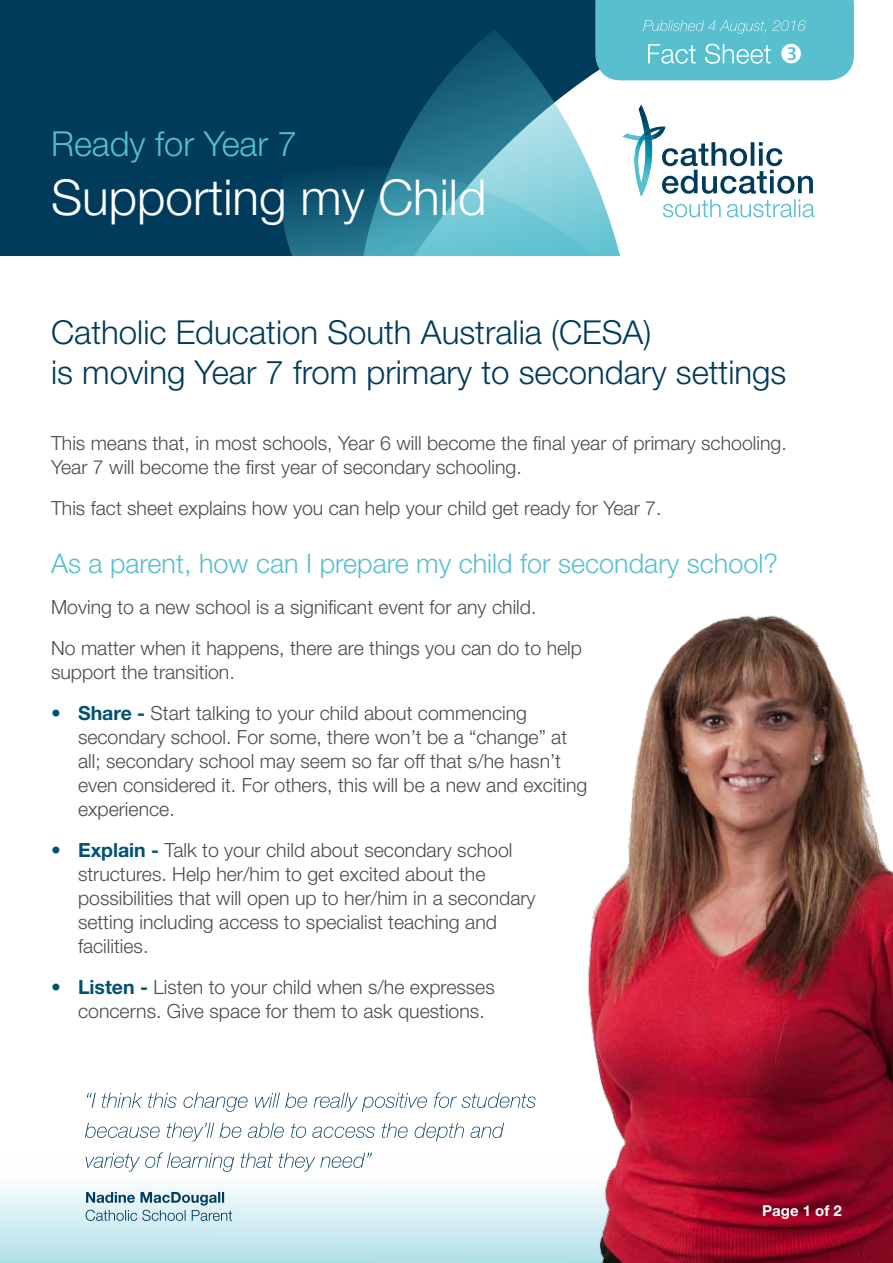
<style>
.page{position:relative;width:893px;height:1263px;background:#fff}
.page>*{position:absolute;margin:0;border:0;box-sizing:border-box;transform-origin:0 0}
.t1{font:300 49.5px "Helvetica Neue";color:#fff}
.t2{font:300 34.5px "Helvetica Neue";color:#58bfcf}
.t3{font:300 33px/39.6px "Helvetica Neue";color:#003b5b}
.t4{font:300 27px "Helvetica Neue";color:#58bfcf}
.t5{font:300 19.5px/24px "Helvetica Neue";color:#4b4b4d}
.t6{font:700 15px "Helvetica Neue";color:#fff}
.s1{font-weight:700;color:#005272}
</style>
<div class="page">
<div style="left:0;top:1153px;width:893px;height:110px;background:linear-gradient(to bottom,#fff,#b3e2e9)"></div>
<div style="left:0;top:0;width:893px;height:255px;background:#003b5b"></div>
<div style="left:622px;top:0;width:271px;height:255px;background:#fff"></div>
<svg style="left:392px;top:30px;width:230px;height:225px"></svg>
<svg style="left:281px;top:164px;width:323px;height:91px;background:#4f9db0"></svg>
<svg style="left:622px;top:105px;width:192px;height:112px;background:#d5e3e8"></svg>
<img style="left:550px;top:615px;width:343px;height:648px">
<svg style="left:86px;top:1192px;width:146px;height:29px;background:#a9c5cf"></svg>
<svg style="left:86px;top:1152px;width:286px;height:20px"></svg>
<svg style="left:85px;top:1123px;width:419px;height:18px"></svg>
<svg style="left:87px;top:1092px;width:448px;height:20px"></svg>
<svg style="left:595px;top:0;width:259px;height:80px;background:#62c2d1"></svg>
<h2 class="t2" style="left:51px;top:123px;width:248px">Ready for Year 7</h2>
<h1 class="t1" style="left:51px;top:168px;width:437px">Supporting my Child</h1>
<h3 class="t3" style="left:51px;top:312px;width:737px">Catholic Education South Australia (CESA)<br>is moving Year 7 from primary to secondary settings</h3>
<p class="t5" style="left:51px;top:431px;width:737px">This means that, in most schools, Year 6 will become the final year of primary schooling.<br>Year 7 will become the first year of secondary schooling.</p>
<p class="t5" style="left:51px;top:496px;width:612px">This fact sheet explains how you can help your child get ready for Year 7.</p>
<h3 class="t4" style="left:51px;top:547px;width:728px">As a parent, how can I prepare my child for secondary school?</h3>
<p class="t5" style="left:51px;top:586px;width:533px;line-height:41px">Moving to a new school is a significant event for any child.<br>No matter when it happens, there are things you can do to help</p>
<p class="t5" style="left:51px;top:660px;width:185px">support the transition.</p>
<p class="t5" style="left:78px;top:701px;width:511px;text-indent:-27px"><span class="s1">• Share -</span> Start talking to your child about commencing secondary school. For some, there won’t be a “change” at all; secondary school may seem so far off that s/he hasn’t even considered it. For others, this will be a new and exciting experience.</p>
<p class="t5" style="left:78px;top:838px;width:459px;text-indent:-27px"><span class="s1">• Explain -</span> Talk to your child about secondary school structures. Help her/him to get excited about the possibilities that will open up to her/him in a secondary setting including access to specialist teaching and facilities.</p>
<p class="t5" style="left:78px;top:975px;width:418px;text-indent:-27px"><span class="s1">• Listen -</span> Listen to your child when s/he expresses concerns. Give space for them to ask questions.</p>
<p class="t6" style="left:762px;top:1201px;width:81px">Page 1 of 2</p>
</div>
